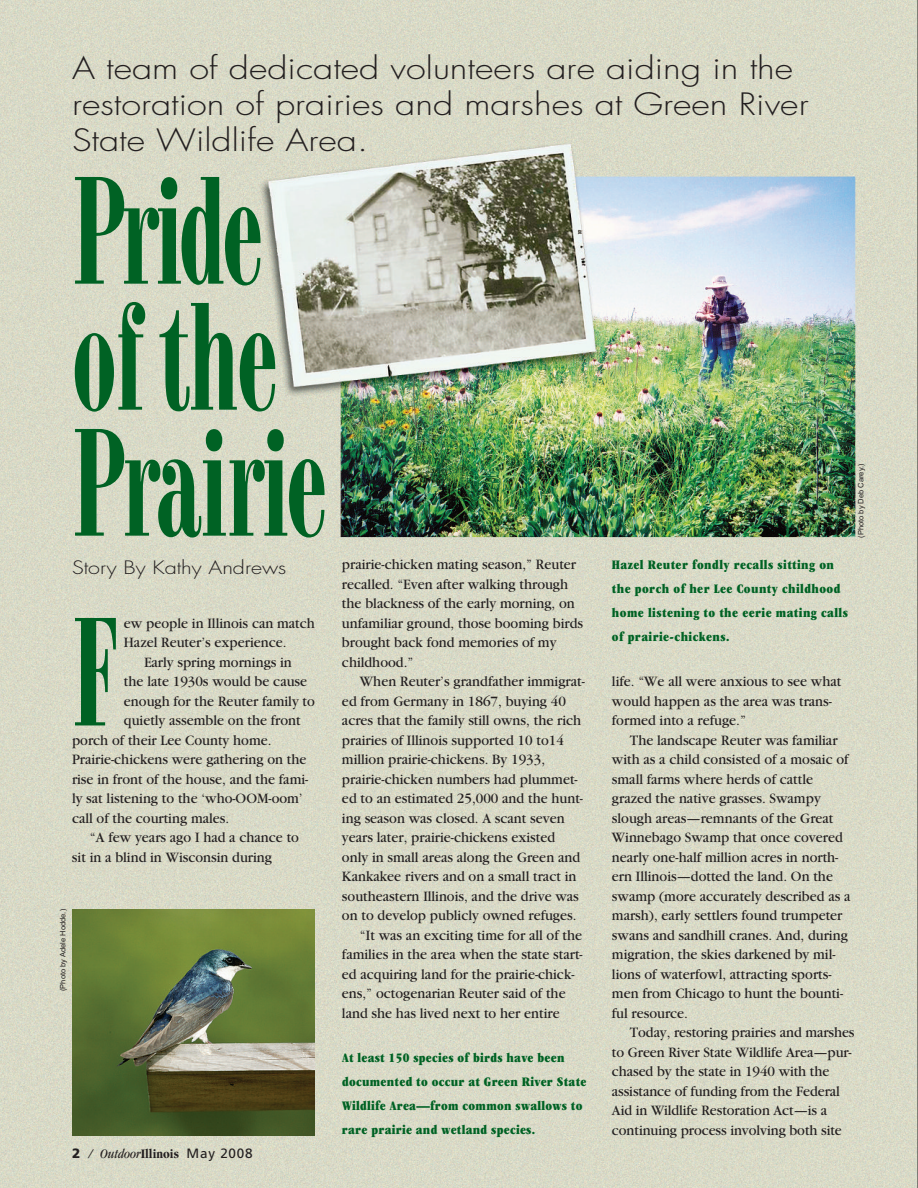
<style>
.page{position:relative;width:918px;height:1188px;background:#fff}
.page>*{position:absolute;margin:0;border:0;box-sizing:border-box;transform-origin:0 0}
.t1{font:145.05px "Modern 735 BT Roman A";color:#006224;scale:.9 1}
.t2{font:144px/126px "Modern 735 BT Roman A";letter-spacing:-.025em;color:#006224;scale:.92 1}
.t3{font:300 30px/36px "Futura";color:#231f20;scale:1.2 1}
.t4{font:300 18px "Futura";color:#231f20;scale:1.2 1}
.t5{font:15px/19.5px "Garamond";color:#231f20;scale:.95 1}
.t6{font:ultra-condensed 13.5px/24px "Garamond";letter-spacing:.02em;color:#006224}
.t7{font:italic condensed 13.5px "Garamond";color:#231f20}
.t8{font:7.5px "Arial";color:#231f20}
.s1{font-family:"Frutiger";font-weight:900;font-style:normal;font-stretch:normal}
.s2{font-weight:700;font-style:normal}
.s3{font-family:"Frutiger";font-style:normal;font-stretch:normal}
</style>
<div class="page">
<img style="left:0;top:0;width:917px;height:1188px">
<img style="left:72px;top:909px;width:243px;height:226px">
<hr style="left:917px;top:0;width:1px;height:1188px;background:#231f20">
<h3 class="t3" style="left:72px;top:52px;width:615px">A team of dedicated volunteers are aiding in the restoration of prairies and marshes at Green River<br>State Wildlife Area.</h3>
<h2 class="t2" style="left:72px;top:184px;width:279px">Pride ofthe<br>Prairie</h2>
<p class="t4" style="left:72px;top:560px;width:180px">Story By Kathy Andrews</p>
<h1 class="t1" style="left:72px;top:618px;width:54px">F</h1>
<p class="t5" style="left:124px;top:615px;width:203px">ew people in Illinois can match</p>
<p class="t8" style="left:858px;top:538px;width:76px;rotate:-90deg">(Photo by Deb Carey.)</p>
<p class="t6" style="left:612px;top:554px;width:237px">Hazel Reuter fondly recalls sitting on the porch of her Lee County childhood home listening to the eerie mating calls of prairie-chickens.</p>
<p class="t5" style="left:342px;top:556px;width:255px">prairie-chicken mating season,” Reuter recalled. “Even after walking through the blackness of the early morning, on unfamiliar ground, those booming birds brought back fond memories of my childhood.”</p>
<p class="t5" style="left:360px;top:673px;width:238px">When Reuter’s grandfather immigrat-</p>
<p class="t5" style="left:342px;top:693px;width:237px">ed from Germany in 1867, buying 40</p>
<p class="t5" style="left:342px;top:712px;width:253px">acres that the family still owns, the rich</p>
<p class="t5" style="left:342px;top:732px;width:235px">prairies of Illinois supported 10 to14</p>
<p class="t5" style="left:342px;top:751px;width:215px">million prairie-chickens. By 1933,</p>
<p class="t5" style="left:342px;top:771px;width:250px">prairie-chicken numbers had plummet-</p>
<p class="t5" style="left:342px;top:790px;width:255px">ed to an estimated 25,000 and the hunt-</p>
<p class="t5" style="left:342px;top:810px;width:236px">ing season was closed. A scant seven</p>
<p class="t5" style="left:342px;top:829px;width:226px">years later, prairie-chickens existed</p>
<p class="t5" style="left:342px;top:849px;width:252px">only in small areas along the Green and</p>
<p class="t5" style="left:342px;top:868px;width:248px">Kankakee rivers and on a small tract in</p>
<p class="t5" style="left:342px;top:888px;width:251px">southeastern Illinois, and the drive was</p>
<p class="t5" style="left:342px;top:907px;width:248px">on to develop publicly owned refuges.</p>
<p class="t5" style="left:360px;top:927px;width:235px">“It was an exciting time for all of the</p>
<p class="t5" style="left:342px;top:946px;width:255px">families in the area when the state start-</p>
<p class="t5" style="left:342px;top:966px;width:246px">ed acquiring land for the prairie-chick-</p>
<p class="t5" style="left:342px;top:985px;width:237px">ens,” octogenarian Reuter said of the</p>
<p class="t5" style="left:342px;top:1005px;width:231px">land she has lived next to her entire</p>
<p class="t5" style="left:124px;top:634px;width:173px">Hazel Reuter’s experience.</p>
<p class="t5" style="left:144px;top:654px;width:157px">Early spring mornings in</p>
<p class="t5" style="left:124px;top:673px;width:194px">the late 1930s would be cause</p>
<p class="t5" style="left:124px;top:693px;width:203px">enough for the Reuter family to</p>
<p class="t5" style="left:124px;top:712px;width:188px">quietly assemble on the front</p>
<p class="t5" style="left:72px;top:732px;width:212px">porch of their Lee County home.</p>
<p class="t5" style="left:72px;top:751px;width:248px">Prairie-chickens were gathering on the</p>
<p class="t5" style="left:72px;top:771px;width:250px">rise in front of the house, and the fami-</p>
<p class="t5" style="left:72px;top:790px;width:244px">ly sat listening to the ‘who-OOM-oom’</p>
<p class="t5" style="left:72px;top:810px;width:167px">call of the courting males.</p>
<p class="t5" style="left:90px;top:829px;width:222px">“A few years ago I had a chance to</p>
<p class="t5" style="left:72px;top:849px;width:212px">sit in a blind in Wisconsin during</p>
<p class="t5" style="left:612px;top:673px;width:243px">life. “We all were anxious to see what would happen as the area was trans&shy;formed into a refuge.”</p>
<p class="t5" style="left:612px;top:732px;width:253px;text-indent:18px">The landscape Reuter was familiar with as a child consisted of a mosaic of small farms where herds of cattle grazed the native grasses. Swampy slough areas—remnants of the Great Winnebago Swamp that once covered nearly one-half million acres in north&shy;ern Illinois—dotted the land. On the swamp (more accurately described as a marsh), early settlers found trumpeter swans and sandhill cranes. And, during migration, the skies darkened by mil&shy;lions of waterfowl, attracting sports&shy;men from Chicago to hunt the bounti&shy;ful resource.</p>
<p class="t5" style="left:612px;top:1024px;width:257px;text-indent:18px">Today, restoring prairies and marshes to Green River State Wildlife Area—pur&shy;chased by the state in 1940 with the assistance of funding from the Federal Aid in Wildlife Restoration Act—is a continuing process involving both site</p>
<p class="t8" style="left:60px;top:991px;width:84px;rotate:-90deg">(Photo by Adele Hodde.)</p>
<p class="t6" style="left:342px;top:1047px;width:246px">At least 150 species of birds have been documented to occur at Green River State Wildlife Area—from common swallows to rare prairie and wetland species.</p>
<p class="t7" style="left:72px;top:1148px;width:182px"><span class="s1">2</span> / Outdoor<span class="s2">Illinois</span> <span class="s3">May 2008</span></p>
</div>
